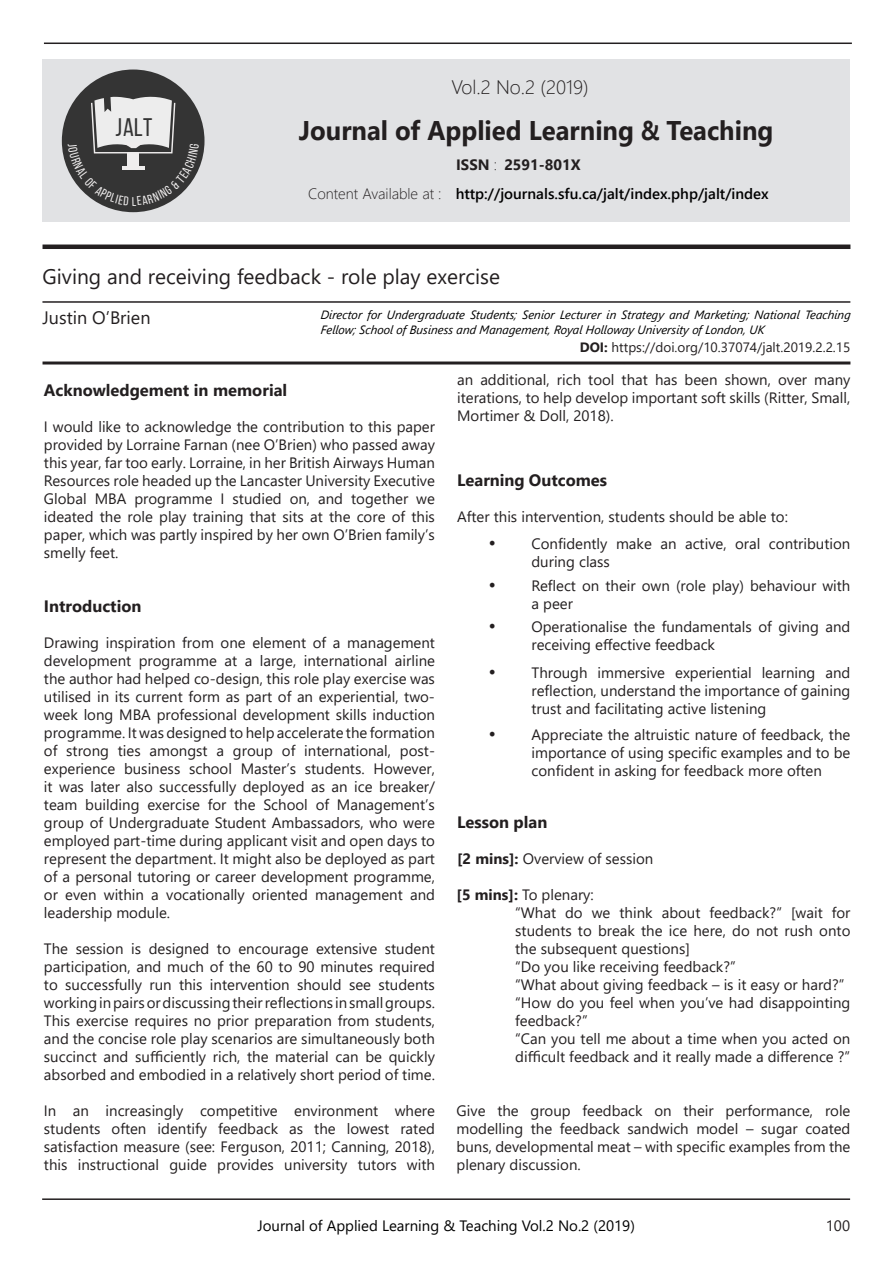
<style>
.page{position:relative;width:893px;height:1263px;background:#fff}
.page>*{position:absolute;margin:0;border:0;box-sizing:border-box;transform-origin:0 0}
.t1{font:700 27px "Segoe UI";color:#231f20;scale:.95 1}
.t2{font:25.5px "Bebas Neue";color:#343434}
.t3{font:21px "Segoe UI";color:#231f20}
.t4{font:300 19.5px "Segoe UI";color:#231f20}
.t5{font:18px "Segoe UI";color:#231f20}
.t6{font:18px "Minion Pro";color:#231f20}
.t7{font:700 16.5px "Segoe UI";color:#231f20}
.t8{font:15px/18px "Segoe UI";color:#231f20;text-align:justify}
.t9{font:15px "Segoe UI";color:#000}
.t10{font:600 15px "Segoe UI";color:#000}
.t11{font:300 15px "Segoe UI";color:#231f20}
.t12{font:700 15px "Segoe UI";color:#231f20}
.t13{font:13.5px "Segoe UI";color:#231f20}
.t14{font:italic 12px/15px "Segoe UI";color:#000}
.s1{font-weight:300}
.s2{font-weight:700}
</style>
<div class="page">
<hr style="left:42px;top:1198px;width:808px;height:2px;background:#231f20">
<hr style="left:42px;top:301px;width:808px;height:2px;background:#231f20">
<hr style="left:43px;top:361px;width:807px;height:3px;background:#231f20">
<div style="left:43px;top:244px;width:807px;height:5px;background:#231f20"></div>
<hr style="left:44px;top:43px;width:808px;height:1px;background:#231f20">
<div style="left:42px;top:59px;width:808px;height:163px;background:#e1e2e4"></div>
<div style="left:62px;top:70px;width:142px;height:142px;background:#343434;border-radius:50%"></div>
<svg style="left:68px;top:96px;width:131px;height:110px"></svg>
<p class="t2" style="left:116px;top:113px;width:38px">JALT</p>
<p class="t4" style="left:452px;top:69px;width:139px">Vol.2 No.2 (2019)</p>
<p class="t1" style="left:299px;top:105px;width:501px">Journal of Applied Learning &amp; Teaching</p>
<p class="t11" style="left:308px;top:180px;width:135px">Content Available at :</p>
<p class="t12" style="left:456px;top:151px;width:42px">ISSN <span class="s1">:</span></p>
<p class="t12" style="left:504px;top:151px;width:78px">2591-801X</p>
<p class="t10" style="left:456px;top:180px;width:315px">http://journals.sfu.ca/jalt/index.php/jalt/index</p>
<p class="t3" style="left:42px;top:256px;width:459px">Giving and receiving feedback - role play exercise</p>
<p class="t5" style="left:42px;top:300px;width:110px">Justin O’Brien</p>
<p class="t14" style="left:320px;top:306px;width:532px">Director for Undergraduate Students; Senior Lecturer in Strategy and Marketing; National Teaching<br>Fellow; School of Business and Management, Royal Holloway University of London, UK</p>
<p class="t8" style="left:457px;top:369px;width:395px">an additional, rich tool that has been shown, over many iterations, to help develop important soft skills (Ritter, Small, Mortimer &amp; Doll, 2018).</p>
<p class="t13" style="left:580px;top:335px;width:272px"><span class="s2">DOI:</span> https://doi.org/10.37074/jalt.2019.2.2.15</p>
<p class="t7" style="left:44px;top:375px;width:245px">Acknowledgement in memorial</p>
<p class="t8" style="left:44px;top:416px;width:393px">I would like to acknowledge the contribution to this paper provided by Lorraine Farnan (nee O’Brien) who passed away this year, far too early. Lorraine, in her British Airways Human Resources role headed up the Lancaster University Executive Global MBA programme I studied on, and together we ideated the role play training that sits at the core of this paper, which was partly inspired by her own O’Brien family’s smelly feet.</p>
<p class="t7" style="left:44px;top:591px;width:99px">Introduction</p>
<p class="t8" style="left:44px;top:632px;width:393px">Drawing inspiration from one element of a management development programme at a large, international airline the author had helped co-design, this role play exercise was utilised in its current form as part of an experiential, two&shy;week long MBA professional development skills induction programme. It was designed to help accelerate the formation of strong ties amongst a group of international, post&shy;experience business school Master’s students. However, it was later also successfully deployed as an ice breaker/ team building exercise for the School of Management’s group of Undergraduate Student Ambassadors, who were employed part-time during applicant visit and open days to represent the department. It might also be deployed as part of a personal tutoring or career development programme, or even within a vocationally oriented management and leadership module.</p>
<p class="t8" style="left:44px;top:938px;width:393px">The session is designed to encourage extensive student participation, and much of the 60 to 90 minutes required to successfully run this intervention should see students working in pairs or discussing their reflections in small groups.<br>This exercise requires no prior preparation from students, and the concise role play scenarios are simultaneously both succinct and sufficiently rich, the material can be quickly absorbed and embodied in a relatively short period of time.</p>
<p class="t8" style="left:44px;top:1100px;width:393px">In an increasingly competitive environment where students often identify feedback as the lowest rated satisfaction measure (see: Ferguson, 2011; Canning, 2018), this instructional guide provides university tutors with</p>
<p class="t7" style="left:457px;top:465px;width:151px">Learning Outcomes</p>
<p class="t8" style="left:457px;top:506px;width:332px">After this intervention, students should be able to:</p>
<p class="t8" style="left:531px;top:533px;width:320px">Confidently make an active, oral contribution during class</p>
<p class="t6" style="left:489px;top:529px;width:9px">•</p>
<p class="t8" style="left:531px;top:575px;width:320px">Reflect on their own (role play) behaviour with a peer</p>
<p class="t8" style="left:531px;top:617px;width:320px">Operationalise the fundamentals of giving and receiving effective feedback</p>
<p class="t8" style="left:531px;top:662px;width:320px">Through immersive experiential learning and reflection, understand the importance of gaining trust and facilitating active listening</p>
<p class="t6" style="left:489px;top:571px;width:9px">•</p>
<p class="t6" style="left:489px;top:612px;width:9px">•</p>
<p class="t6" style="left:489px;top:658px;width:9px">•</p>
<p class="t8" style="left:531px;top:725px;width:320px">Appreciate the altruistic nature of feedback, the importance of using specific examples and to be confident in asking for feedback more often</p>
<p class="t6" style="left:489px;top:720px;width:9px">•</p>
<p class="t7" style="left:457px;top:807px;width:92px">Lesson plan</p>
<p class="t8" style="left:457px;top:848px;width:198px"><span class="s2">[2 mins]:</span> Overview of session</p>
<p class="t8" style="left:457px;top:884px;width:139px"><span class="s2">[5 mins]:</span> To plenary:</p>
<p class="t8" style="left:515px;top:902px;width:337px">“What do we think about feedback?” [wait for students to break the ice here, do not rush onto the subsequent questions]</p>
<p class="t8" style="left:515px;top:956px;width:222px">“Do you like receiving feedback?”</p>
<p class="t8" style="left:515px;top:974px;width:331px">“What about giving feedback – is it easy or hard?”</p>
<p class="t8" style="left:515px;top:992px;width:337px">“How do you feel when you’ve had disappointing feedback?”</p>
<p class="t8" style="left:515px;top:1028px;width:337px">“Can you tell me about a time when you acted on difficult feedback and it really made a difference ?”</p>
<p class="t8" style="left:457px;top:1100px;width:395px">Give the group feedback on their performance, role modelling the feedback sandwich model – sugar coated buns, developmental meat – with specific examples from the plenary discussion.</p>
<p class="t9" style="left:257px;top:1211px;width:379px">Journal of Applied Learning &amp; Teaching Vol.2 No.2 (2019)</p>
<p class="t8" style="left:826px;top:1215px;width:26px">100</p>
</div>
